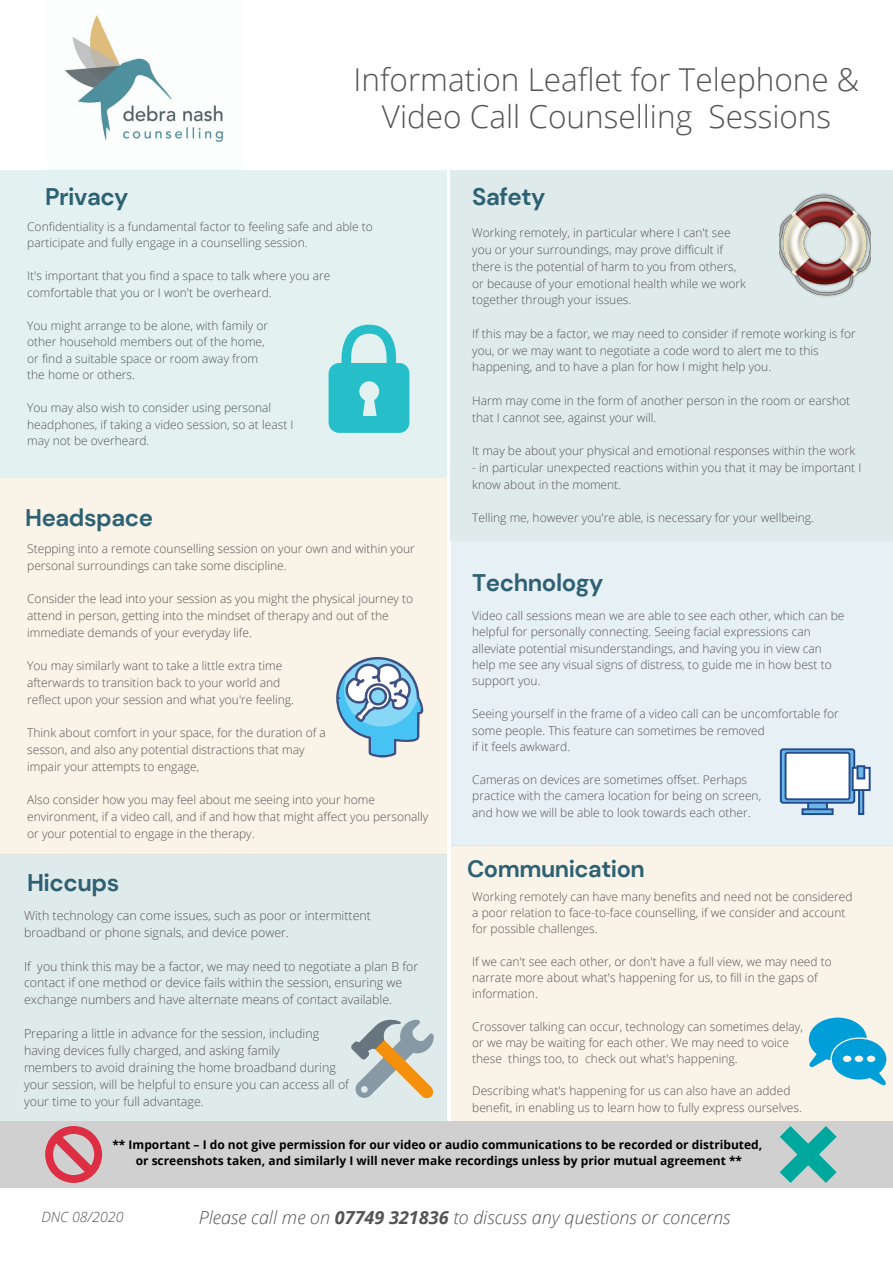
<style>
.page{position:relative;width:893px;height:1263px;background:#fff}
.page>*{position:absolute;margin:0;border:0;box-sizing:border-box;transform-origin:0 0}
.t1{font:300 31.5px/37.2px "Open Sans";color:#545454;text-align:center}
.t2{font:700 24px "DM Sans";letter-spacing:-.02em;color:#2e6173}
.t3{font:700 23.55px "DM Sans";letter-spacing:-.02em;color:#2e6173}
.t4{font:italic 300 18px "Open Sans";color:#545454}
.t5{font:italic 300 14.25px "Open Sans";color:#545454}
.t6{font:300 12.38px/16.9px "Open Sans";color:#545454}
.t7{font:300 12px/16.7px "Open Sans";color:#545454}
.t8{font:700 12px/16.4px "Open Sans";color:#000;text-align:center}
.s1{font-weight:700}
</style>
<div class="page">
<div style="left:450px;top:170px;width:443px;height:371px;background:#dfebea"></div>
<div style="left:451px;top:541px;width:442px;height:305px;background:#e7f0f4"></div>
<div style="left:0;top:478px;width:447px;height:377px;background:#f9f3e8"></div>
<div style="left:451px;top:846px;width:442px;height:275px;background:#f9f3e8"></div>
<div style="left:0;top:854px;width:447px;height:267px;background:#dfebea"></div>
<img style="left:65px;top:15px;width:159px;height:128px">
<div style="left:0;top:170px;width:447px;height:308px;background:#e3f2f1"></div>
<img style="left:779px;top:193px;width:92px;height:104px">
<svg style="left:328px;top:325px;width:81px;height:108px"></svg>
<svg style="left:351px;top:1019px;width:82px;height:80px"></svg>
<svg style="left:808px;top:1017px;width:78px;height:69px"></svg>
<div style="left:808px;top:800px;width:19px;height:10px;background:#6db5e7"></div>
<div style="left:807px;top:799px;width:21px;height:12px;border:2px solid #224c8d"></div>
<div style="left:802px;top:809px;width:30px;height:5px;background:#6db5e7"></div>
<div style="left:801px;top:808px;width:32px;height:7px;border:2px solid #224c8d"></div>
<svg style="left:781px;top:749px;width:73px;height:54px"></svg>
<div style="left:780px;top:748px;width:75px;height:56px;border:2px solid #224c8d;border-radius:2px"></div>
<div style="left:785px;top:753px;width:64px;height:46px;background:#fff;border-radius:2px"></div>
<div style="left:784px;top:752px;width:66px;height:48px;border:2px solid #224c8d;border-radius:2px"></div>
<div style="left:858px;top:785px;width:6px;height:30px;border:2px solid #224c8d"></div>
<div style="left:852px;top:768px;width:17px;height:22px;background:#fff"></div>
<div style="left:851px;top:767px;width:19px;height:24px;border:2px solid #224c8d"></div>
<div style="left:857px;top:766px;width:7px;height:12px;background:#6db5e7"></div>
<div style="left:856px;top:765px;width:9px;height:14px;border:2px solid #224c8d"></div>
<svg style="left:336px;top:657px;width:87px;height:100px"></svg>
<div style="left:0;top:1121px;width:893px;height:67px;background:#d0d0d0"></div>
<svg style="left:45px;top:1126px;width:57px;height:57px"></svg>
<svg style="left:779px;top:1126px;width:57px;height:57px"></svg>
<h2 class="t2" style="left:45px;top:181px;width:85px">Privacy</h2>
<h1 class="t1" style="left:353px;top:60px;width:507px">Information Leaflet for Telephone &amp;<br>Video Call Counselling Sessions</h1>
<h2 class="t2" style="left:472px;top:181px;width:75px">Safety</h2>
<p class="t7" style="left:27px;top:218px;width:347px;line-height:16.5px">Confidentiality is a fundamental factor to feeling safe and able to participate and fully engage in a counselling session.</p>
<p class="t7" style="left:27px;top:267px;width:304px;line-height:16.5px">It's important that you find a space to talk where you are comfortable that you or I won't be overheard.</p>
<p class="t7" style="left:27px;top:317px;width:242px;line-height:16.5px">You might arrange to be alone, with family or other household members out of the home, or find a suitable space or room away from the home or others.</p>
<p class="t7" style="left:27px;top:399px;width:268px;line-height:16.5px">You may also wish to consider using personal headphones, if taking a video session, so at least I may not be overheard.</p>
<h2 class="t2" style="left:25px;top:502px;width:129px">Headspace</h2>
<p class="t7" style="left:27px;top:540px;width:389px">Stepping into a remote counselling session on your own and within your personal surroundings can take some discipline.</p>
<p class="t7" style="left:27px;top:590px;width:387px">Consider the lead into your session as you might the physical journey to attend in person, getting into the mindset of therapy and out of the immediate demands of your everyday life.</p>
<p class="t7" style="left:27px;top:657px;width:268px">You may similarly want to take a little extra time afterwards to transition back to your world and reflect upon your session and what you're feeling.</p>
<p class="t7" style="left:27px;top:724px;width:300px">Think about comfort in your space, for the duration of a sesson, and also any potential distractions that may impair your attempts to engage,</p>
<p class="t7" style="left:27px;top:791px;width:403px">Also consider how you may feel about me seeing into your home environment, if a video call, and if and how that might affect you personally or your potential to engage in the therapy.</p>
<h2 class="t2" style="left:27px;top:867px;width:94px">Hiccups</h2>
<p class="t6" style="left:24px;top:907px;width:348px">With technology can come issues, such as poor or intermittent broadband or phone signals, and device power.</p>
<p class="t6" style="left:24px;top:957px;width:396px">If you think this may be a factor, we may need to negotiate a plan B for contact if one method or device fails within the session, ensuring we exchange numbers and have alternate means of contact available.</p>
<p class="t6" style="left:24px;top:1025px;width:326px">Preparing a little in advance for the session, including having devices fully charged, and asking family<br>members to avoid draining the home broadband during your session, will be helpful to ensure you can access all of your time to your full advantage.</p>
<p class="t7" style="left:472px;top:224px;width:275px">Working remotely, in particular where I can't see you or your surroundings, may prove difficult if there is the potential of harm to you from others, or because of your emotional health while we work together through your issues.</p>
<p class="t7" style="left:472px;top:325px;width:385px">If this may be a factor, we may need to consider if remote working is for you, or we may want to negotiate a code word to alert me to this happening, and to have a plan for how I might help you.</p>
<p class="t7" style="left:472px;top:392px;width:379px">Harm may come in the form of another person in the room or earshot that I cannot see, against your will.</p>
<p class="t7" style="left:472px;top:442px;width:384px">It may be about your physical and emotional responses within the work</p>
<p class="t7" style="left:472px;top:459px;width:390px">- in particular unexpected reactions within you that it may be important I know about in the moment.</p>
<p class="t7" style="left:472px;top:509px;width:343px">Telling me, however you're able, is necessary for your wellbeing.</p>
<h2 class="t2" style="left:472px;top:567px;width:133px">Technology</h2>
<p class="t7" style="left:472px;top:607px;width:374px;line-height:16.4px">Video call sessions mean we are able to see each other, which can be helpful for personally connecting. Seeing facial expressions can alleviate potential misunderstandings, and having you in view can help me see any visual signs of distress, to guide me in how best to support you.</p>
<p class="t7" style="left:472px;top:705px;width:368px;line-height:16.4px">Seeing yourself in the frame of a video call can be uncomfortable for some people. This feature can sometimes be removed<br>if it feels awkward.</p>
<p class="t7" style="left:472px;top:771px;width:290px;line-height:16.4px">Cameras on devices are sometimes offset. Perhaps practice with the camera location for being on screen, and how we will be able to look towards each other.</p>
<h3 class="t3" style="left:467px;top:853px;width:179px">Communication</h3>
<p class="t7" style="left:472px;top:888px;width:382px;line-height:16.2px">Working remotely can have many benefits and need not be considered a poor relation to face-to-face counselling, if we consider and account for possible challenges.</p>
<p class="t7" style="left:472px;top:953px;width:361px;line-height:16.2px">If we can't see each other, or don't have a full view, we may need to narrate more about what's happening for us, to fill in the gaps of information.</p>
<p class="t7" style="left:472px;top:1018px;width:332px;line-height:16.2px">Crossover talking can occur, technology can sometimes delay, or we may be waiting for each other. We may need to voice these things too, to check out what's happening.</p>
<p class="t7" style="left:472px;top:1083px;width:331px;line-height:16.2px">Describing what's happening for us can also have an added benefit, in enabling us to learn how to fully express ourselves.</p>
<p class="t8" style="left:112px;top:1136px;width:651px">** Important – I do not give permission for our video or audio communications to be recorded or distributed, or screenshots taken, and similarly I will never make recordings unless by prior mutual agreement **</p>
<p class="t5" style="left:41px;top:1207px;width:84px">DNC 08/2020</p>
<h3 class="t4" style="left:199px;top:1204px;width:533px">Please call me on <span class="s1">07749 321836</span> to discuss any questions or concerns</h3>
</div>
